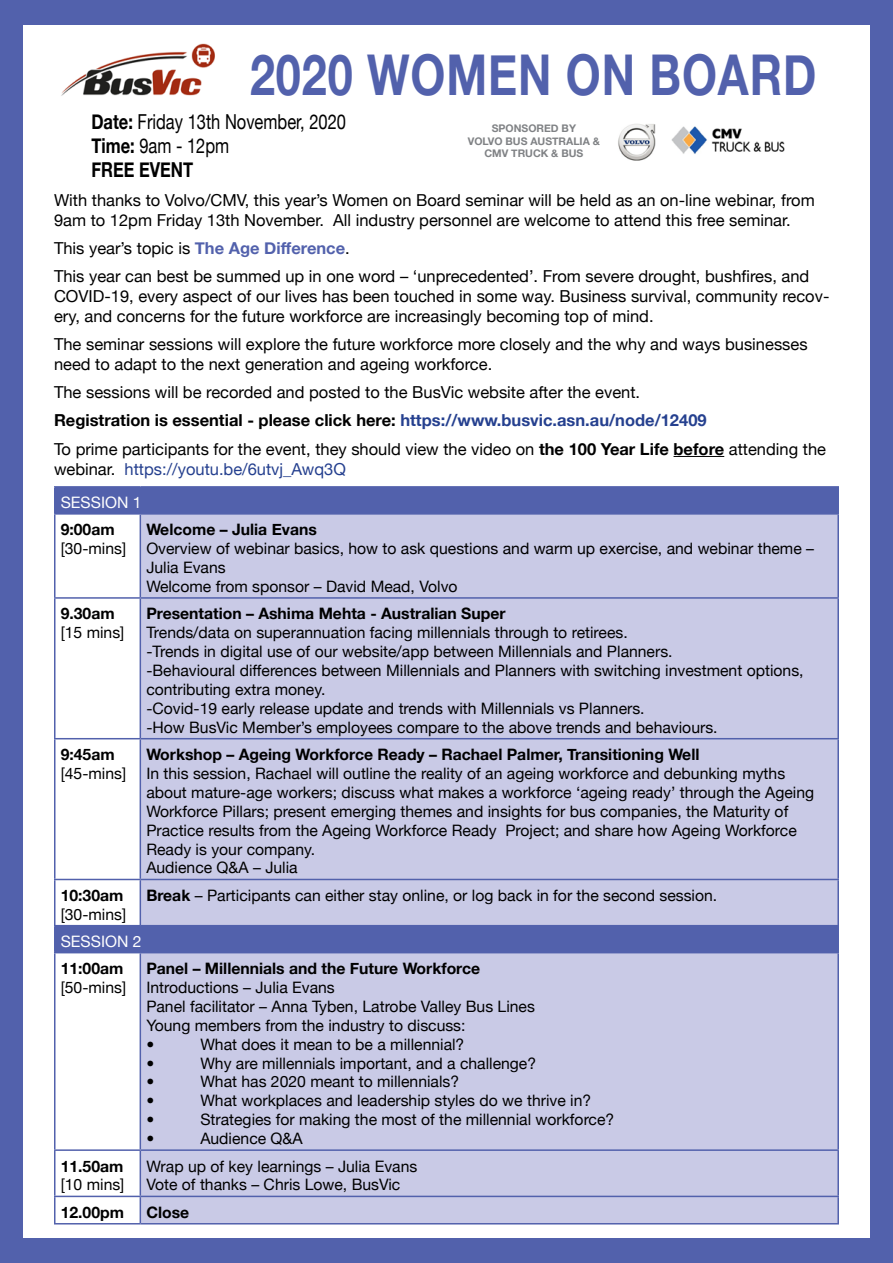
<style>
.page{position:relative;width:893px;height:1263px;background:#5261ac}
.page>*{position:absolute;margin:0;border:0;box-sizing:border-box;transform-origin:0 0}
.t1{font:700 56.25px "Helvetica Neue";letter-spacing:.02em;color:#5261ac;scale:.8 1}
.t2{font:20.7px/24px "Helvetica Neue";color:#000;scale:.8 1}
.t3{font:16.5px/19.8px "Helvetica Neue";color:#000}
.t4{font:16.5px "Helvetica Neue";color:#25408f}
.t5{font:15.75px/18.9px "Helvetica Neue";color:#000}
.t6{font:700 15.75px "Helvetica Neue";color:#000}
.t7{font:15.75px "Helvetica Neue";color:#fff}
.t8{font:700 10.5px/12.6px "Helvetica Neue";color:#808285;text-align:center}
.s1{font-weight:700}
.s2{font-weight:700;color:#5261ac}
.s3{font-weight:700;color:#25408f}
.s4{color:#000}
</style>
<div class="page">
<div style="left:23px;top:25px;width:847px;height:1213px;background:#fff"></div>
<img style="left:61px;top:43px;width:154px;height:53px">
<hr style="left:673px;top:456px;width:51px;height:1px;background:#000">
<div style="left:55px;top:487px;width:783px;height:27px;background:#5261ac"></div>
<div style="left:141px;top:515px;width:696px;height:410px;background:#c9cae6"></div>
<hr style="left:54px;top:486px;width:86px;height:2px;background:#5261ac">
<hr style="left:54px;top:488px;width:2px;height:25px;background:#5261ac">
<hr style="left:140px;top:486px;width:699px;height:2px;background:#5261ac">
<hr style="left:837px;top:488px;width:2px;height:25px;background:#5261ac">
<hr style="left:54px;top:513px;width:86px;height:2px;background:#5261ac">
<hr style="left:54px;top:515px;width:2px;height:82px;background:#5261ac">
<hr style="left:140px;top:513px;width:699px;height:2px;background:#5261ac">
<hr style="left:140px;top:515px;width:1px;height:82px;background:#5261ac">
<hr style="left:837px;top:515px;width:2px;height:82px;background:#5261ac">
<hr style="left:54px;top:597px;width:86px;height:2px;background:#5261ac">
<hr style="left:54px;top:599px;width:2px;height:139px;background:#5261ac">
<hr style="left:140px;top:597px;width:699px;height:2px;background:#5261ac">
<hr style="left:140px;top:599px;width:1px;height:139px;background:#5261ac">
<hr style="left:837px;top:599px;width:2px;height:139px;background:#5261ac">
<hr style="left:54px;top:738px;width:86px;height:1px;background:#5261ac">
<hr style="left:54px;top:739px;width:2px;height:140px;background:#5261ac">
<hr style="left:140px;top:738px;width:699px;height:1px;background:#5261ac">
<hr style="left:140px;top:739px;width:1px;height:140px;background:#5261ac">
<hr style="left:837px;top:739px;width:2px;height:140px;background:#5261ac">
<hr style="left:54px;top:879px;width:86px;height:1px;background:#5261ac">
<hr style="left:54px;top:880px;width:2px;height:45px;background:#5261ac">
<hr style="left:140px;top:879px;width:699px;height:1px;background:#5261ac">
<hr style="left:140px;top:880px;width:1px;height:45px;background:#5261ac">
<hr style="left:837px;top:880px;width:2px;height:45px;background:#5261ac">
<div style="left:55px;top:926px;width:783px;height:27px;background:#5261ac"></div>
<div style="left:141px;top:953px;width:696px;height:270px;background:#c9cae6"></div>
<hr style="left:54px;top:925px;width:86px;height:1px;background:#5261ac">
<hr style="left:54px;top:926px;width:2px;height:26px;background:#5261ac">
<hr style="left:140px;top:925px;width:699px;height:1px;background:#5261ac">
<hr style="left:837px;top:926px;width:2px;height:26px;background:#5261ac">
<hr style="left:54px;top:952px;width:86px;height:1px;background:#5261ac">
<hr style="left:54px;top:953px;width:2px;height:196px;background:#5261ac">
<hr style="left:140px;top:952px;width:699px;height:1px;background:#5261ac">
<hr style="left:140px;top:953px;width:1px;height:196px;background:#5261ac">
<hr style="left:837px;top:953px;width:2px;height:196px;background:#5261ac">
<hr style="left:54px;top:1149px;width:86px;height:2px;background:#5261ac">
<hr style="left:54px;top:1151px;width:2px;height:45px;background:#5261ac">
<hr style="left:140px;top:1149px;width:699px;height:2px;background:#5261ac">
<hr style="left:140px;top:1151px;width:1px;height:45px;background:#5261ac">
<hr style="left:837px;top:1151px;width:2px;height:45px;background:#5261ac">
<hr style="left:54px;top:1196px;width:86px;height:1px;background:#5261ac">
<hr style="left:54px;top:1197px;width:2px;height:26px;background:#5261ac">
<hr style="left:140px;top:1196px;width:699px;height:1px;background:#5261ac">
<svg style="left:140px;top:1197px;width:1px;height:26px"></svg>
<hr style="left:837px;top:1197px;width:2px;height:26px;background:#5261ac">
<hr style="left:54px;top:1223px;width:86px;height:1px;background:#5261ac">
<hr style="left:140px;top:1223px;width:699px;height:1px;background:#5261ac">
<img style="left:618px;top:124px;width:167px;height:37px">
<h1 class="t1" style="left:250px;top:40px;width:709px">2020 WOMEN ON BOARD</h1>
<h2 class="t2" style="left:91px;top:109px;width:320px"><span class="s1">Date:</span> Friday 13th November, 2020<br><span class="s1">Time:</span> 9am - 12pm<br><span class="s1">FREE EVENT</span></h2>
<p class="t3" style="left:54px;top:190px;width:762px">With thanks to Volvo/CMV, this year’s Women on Board seminar will be held as an on-line webinar, from<br>9am to 12pm Friday 13th November. All industry personnel are welcome to attend this free seminar.</p>
<p class="t3" style="left:54px;top:234px;width:757px;line-height:28.3px">This year’s topic is <span class="s2">The Age Difference</span>.<br>This year can best be summed up in one word – ‘unprecedented’. From severe drought, bushfires, and</p>
<p class="t3" style="left:54px;top:286px;width:777px">COVID-19, every aspect of our lives has been touched in some way. Business survival, community recov&shy;ery, and concerns for the future workforce are increasingly becoming top of mind.</p>
<p class="t3" style="left:54px;top:334px;width:755px">The seminar sessions will explore the future workforce more closely and the why and ways businesses need to adapt to the next generation and ageing workforce.</p>
<p class="t3" style="left:54px;top:378px;width:774px;line-height:28.3px">The sessions will be recorded and posted to the BusVic website after the event.<br><span class="s1">Registration is essential - please click here:</span> <span class="s3">https://www.busvic.asn.au/node/12409<br></span>To prime participants for the event, they should view the video on <span class="s1">the 100 Year Life before</span> attending the</p>
<p class="t4" style="left:54px;top:459px;width:293px"><span class="s4">webinar.</span> https://youtu.be/6utvj_Awq3Q</p>
<p class="t7" style="left:61px;top:493px;width:82px">SESSION 1</p>
<p class="t6" style="left:61px;top:520px;width:55px">9:00am</p>
<p class="t5" style="left:61px;top:539px;width:67px">[30-mins]</p>
<p class="t8" style="left:468px;top:122px;width:134px">SPONSORED BY<br>VOLVO BUS AUSTRALIA &amp;<br>CMV TRUCK &amp; BUS</p>
<p class="t6" style="left:146px;top:520px;width:172px">Welcome – Julia Evans</p>
<p class="t5" style="left:146px;top:539px;width:669px">Overview of webinar basics, how to ask questions and warm up exercise, and webinar theme –<br>Julia Evans<br>Welcome from sponsor – David Mead, Volvo</p>
<p class="t6" style="left:61px;top:604px;width:55px">9.30am</p>
<p class="t5" style="left:61px;top:623px;width:65px">[15 mins]</p>
<p class="t6" style="left:146px;top:604px;width:361px">Presentation – Ashima Mehta - Australian Super</p>
<p class="t5" style="left:146px;top:623px;width:659px">Trends/data on superannuation facing millennials through to retirees.<br>-Trends in digital use of our website/app between Millennials and Planners.<br>-Behavioural differences between Millennials and Planners with switching investment options, contributing extra money.<br>-Covid-19 early release update and trends with Millennials vs Planners.<br>-How BusVic Member’s employees compare to the above trends and behaviours.</p>
<p class="t6" style="left:61px;top:745px;width:55px">9:45am</p>
<p class="t5" style="left:61px;top:764px;width:67px">[45-mins]</p>
<p class="t6" style="left:146px;top:745px;width:555px">Workshop – Ageing Workforce Ready – Rachael Palmer, Transitioning Well</p>
<p class="t5" style="left:146px;top:764px;width:669px">In this session, Rachael will outline the reality of an ageing workforce and debunking myths about mature-age workers; discuss what makes a workforce ‘ageing ready’ through the Ageing Workforce Pillars; present emerging themes and insights for bus companies, the Maturity of Practice results from the Ageing Workforce Ready Project; and share how Ageing Workforce Ready is your company.<br>Audience Q&amp;A – Julia</p>
<p class="t6" style="left:61px;top:885px;width:64px">10:30am</p>
<p class="t5" style="left:61px;top:904px;width:67px">[30-mins]</p>
<p class="t5" style="left:146px;top:885px;width:572px"><span class="s1">Break</span> – Participants can either stay online, or log back in for the second session.</p>
<p class="t7" style="left:61px;top:932px;width:82px">SESSION 2</p>
<p class="t6" style="left:61px;top:959px;width:64px">11:00am</p>
<p class="t5" style="left:61px;top:978px;width:67px">[50-mins]</p>
<p class="t6" style="left:146px;top:959px;width:335px">Panel – Millennials and the Future Workforce</p>
<p class="t5" style="left:146px;top:978px;width:390px">Introductions – Julia Evans<br>Panel facilitator – Anna Tyben, Latrobe Valley Bus Lines<br>Young members from the industry to discuss:<br>•</p>
<p class="t5" style="left:200px;top:1034px;width:266px">What does it mean to be a millennial?</p>
<p class="t6" style="left:61px;top:1156px;width:64px">11.50am</p>
<p class="t5" style="left:61px;top:1175px;width:65px">[10 mins]</p>
<p class="t5" style="left:146px;top:1053px;width:9px">•</p>
<p class="t5" style="left:200px;top:1053px;width:337px">Why are millennials important, and a challenge?</p>
<p class="t5" style="left:146px;top:1072px;width:9px">•</p>
<p class="t5" style="left:200px;top:1072px;width:260px">What has 2020 meant to millennials?</p>
<p class="t5" style="left:146px;top:1091px;width:9px">•</p>
<p class="t5" style="left:200px;top:1091px;width:392px">What workplaces and leadership styles do we thrive in?</p>
<p class="t5" style="left:146px;top:1110px;width:9px">•</p>
<p class="t5" style="left:200px;top:1110px;width:415px">Strategies for making the most of the millennial workforce?</p>
<p class="t5" style="left:146px;top:1129px;width:9px">•</p>
<p class="t5" style="left:200px;top:1129px;width:104px">Audience Q&amp;A</p>
<p class="t5" style="left:146px;top:1156px;width:273px">Wrap up of key learnings – Julia Evans<br>Vote of thanks – Chris Lowe, BusVic</p>
<p class="t6" style="left:61px;top:1202px;width:65px">12.00pm</p>
<p class="t6" style="left:146px;top:1202px;width:44px">Close</p>
</div>
